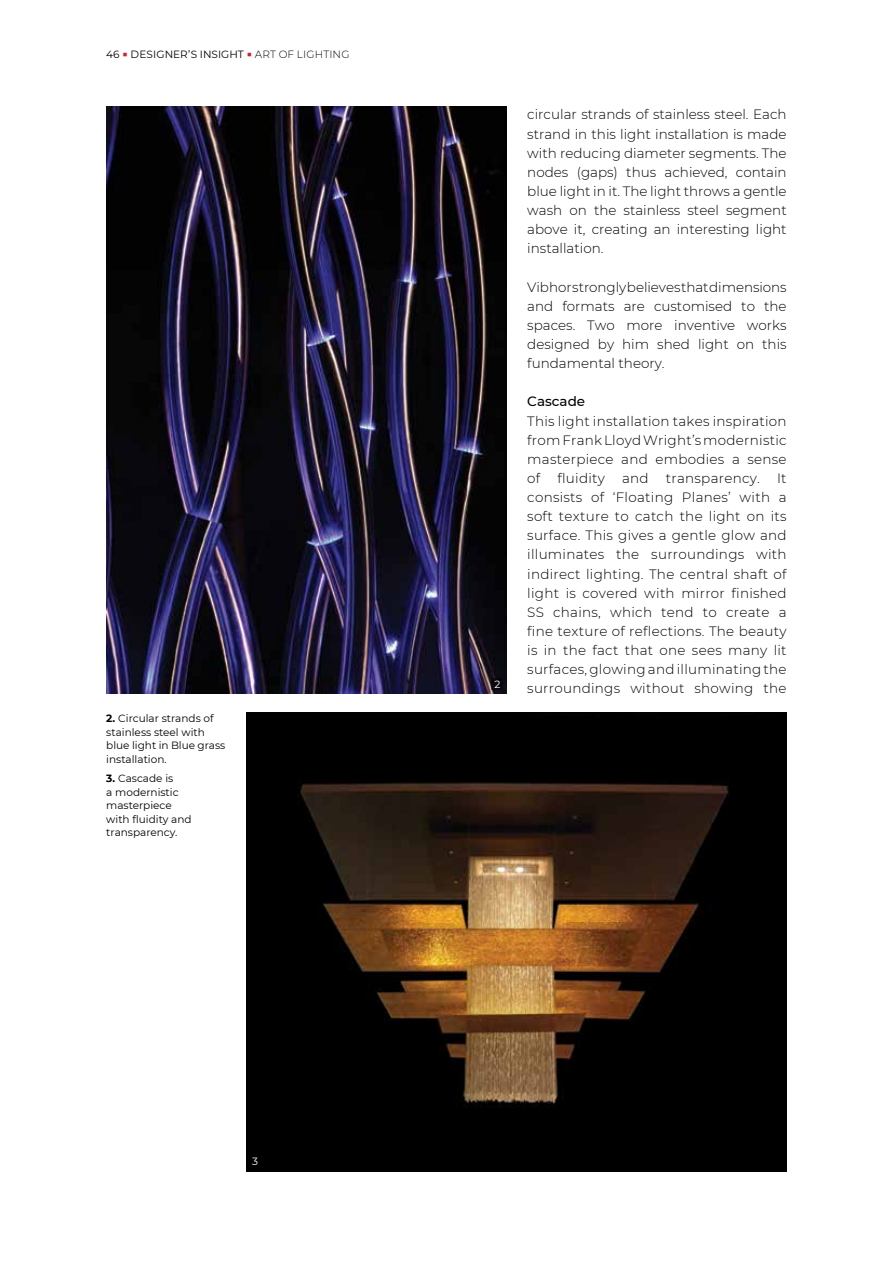
<style>
.page{position:relative;width:893px;height:1276px;background:#fff}
.page>*{position:absolute;margin:0;border:0;box-sizing:border-box;transform-origin:0 0}
.t1{font:300 13.5px/19.2px "Montserrat";letter-spacing:.02em;color:#000;text-align:justify}
.t2{font:500 13.5px "Montserrat";color:#000}
.t3{font:10.5px/13.5px "Montserrat";color:#000}
.t4{font:10.5px "Montserrat";color:#fff}
.s1{font-size:9px;color:#d2232a}
.s2{font-weight:300}
.s3{font-weight:700}
</style>
<div class="page">
<img style="left:106px;top:106px;width:400px;height:587px">
<img style="left:247px;top:712px;width:540px;height:459px">
<div style="left:492px;top:678px;width:11px;height:12px;background:#0a060c"></div>
<div style="left:249px;top:1155px;width:12px;height:11px;background:#000"></div>
<p class="t3" style="left:106px;top:48px;width:245px">46 <span class="s1">■</span> DESIGNER’S INSIGHT <span class="s1">■</span> <span class="s2">ART OF LIGHTING</span></p>
<p class="t3" style="left:106px;top:711px;width:121px"><span class="s3">2.</span> Circular strands of stainless steel with blue light in Blue grass installation.</p>
<p class="t3" style="left:106px;top:771px;width:87px"><span class="s3">3.</span> Cascade is<br>a modernistic masterpiece with fluidity and transparency.</p>
<p class="t4" style="left:252px;top:1153px;width:7px">3</p>
<p class="t4" style="left:494px;top:677px;width:7px">2</p>
<p class="t1" style="left:527px;top:105px;width:261px">circular strands of stainless steel. Each strand in this light installation is made with reducing diameter segments. The nodes (gaps) thus achieved, contain blue light in it. The light throws a gentle wash on the stainless steel segment above it, creating an interesting light installation.</p>
<p class="t1" style="left:527px;top:277px;width:261px">Vibhor strongly believes that dimensions and formats are customised to the spaces. Two more inventive works designed by him shed light on this fundamental theory.</p>
<p class="t2" style="left:527px;top:392px;width:59px">Cascade</p>
<p class="t1" style="left:527px;top:411px;width:261px">This light installation takes inspiration from Frank Lloyd Wright’s modernistic masterpiece and embodies a sense of</p>
<p class="t1" style="left:557px;top:468px;width:49px">fluidity</p>
<p class="t1" style="left:622px;top:468px;width:28px">and</p>
<p class="t1" style="left:666px;top:468px;width:96px">transparency.</p>
<p class="t1" style="left:527px;top:468px;width:261px;text-indent:250px">It consists of ‘Floating Planes’ with a soft texture to catch the light on its surface. This gives a gentle glow and illuminates the surroundings with indirect lighting. The central shaft of light is covered with mirror finished SS chains, which tend to create a fine texture of reflections. The beauty is in the fact that one sees many lit surfaces, glowing and illuminating the surroundings without showing the</p>
</div>
